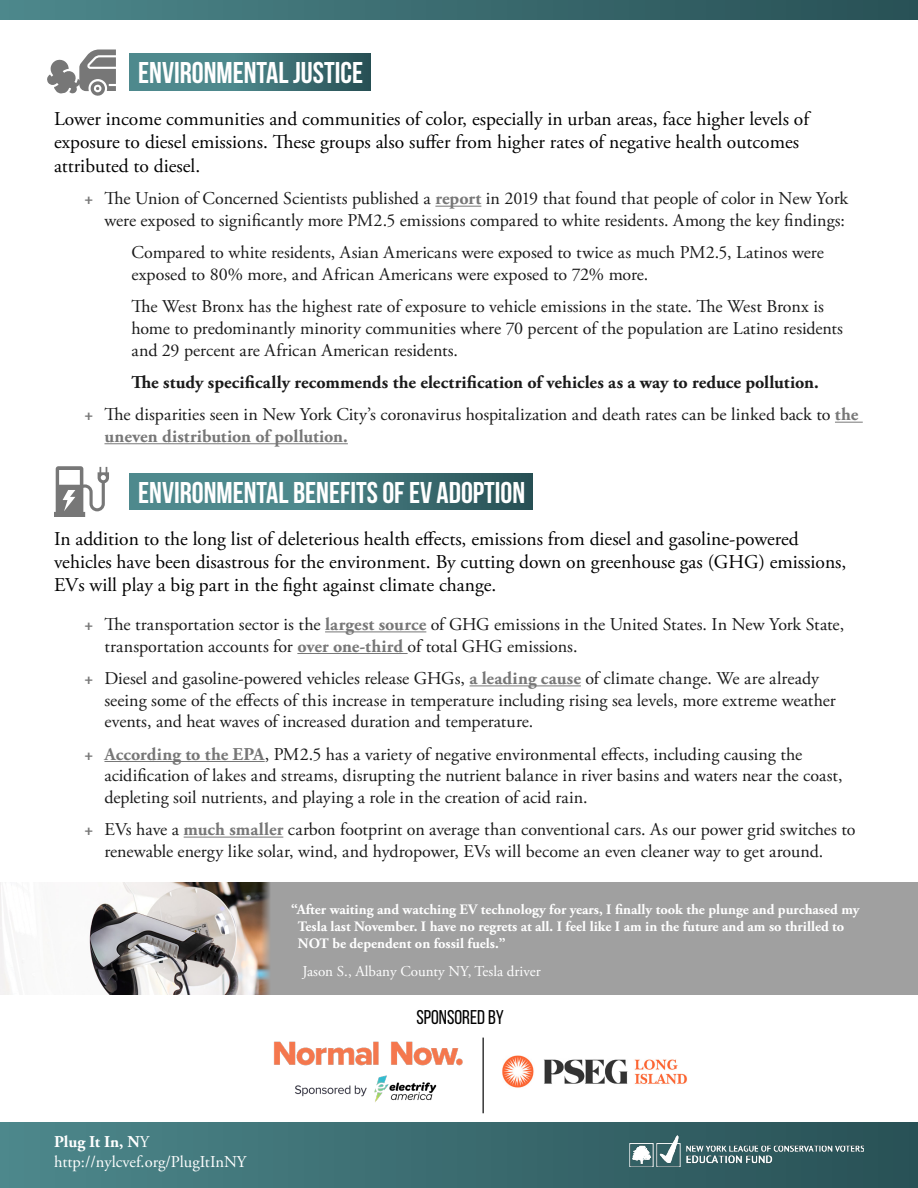
<style>
.page{position:relative;width:918px;height:1188px;background:#fff}
.page>*{position:absolute;margin:0;border:0;box-sizing:border-box;transform-origin:0 0}
.t1{font:700 30px "Bebas Neue";color:#fff}
.t2{font:19.95px "Bebas Neue";color:#000}
.t3{font:19.5px/23.4px "Adobe Garamond Pro";color:#000}
.t4{font:18px/21.6px "Adobe Garamond Pro";color:#1a1a1a}
.t5{font:700 18px "Adobe Garamond Pro";letter-spacing:-.005em;color:#777}
.t6{font:16.5px/19.8px "Adobe Garamond Pro";color:#fff}
.t7{font:15px "Adobe Garamond Pro";color:#fff}
.t8{font:700 14.4px/17.2px "Adobe Garamond Pro";color:#fff}
.s1{font-weight:700;color:#777}
.s2{font-weight:700}
</style>
<div class="page">
<div style="left:0;top:1122px;width:918px;height:66px;background:linear-gradient(to right,#4d878b,#285055)"></div>
<div style="left:0;top:0;width:918px;height:19px;background:linear-gradient(to right,#4d878b,#285055)"></div>
<img style="left:629px;top:1135px;width:235px;height:32px">
<hr style="left:435px;top:206px;width:46px;height:1px;background:#777">
<svg style="left:835px;top:422px;width:28px;height:1px"></svg>
<hr style="left:104px;top:443px;width:244px;height:1px;background:#777">
<hr style="left:325px;top:631px;width:101px;height:1px;background:#777">
<hr style="left:297px;top:653px;width:111px;height:1px;background:#777">
<hr style="left:470px;top:685px;width:111px;height:1px;background:#777">
<hr style="left:104px;top:761px;width:161px;height:1px;background:#777">
<hr style="left:184px;top:837px;width:99px;height:1px;background:#777">
<svg style="left:54px;top:466px;width:55px;height:51px"></svg>
<div style="left:130px;top:54px;width:240px;height:36px;background:linear-gradient(to right,#58989b,#2e595d)"></div>
<div style="left:130px;top:473px;width:402px;height:37px;background:linear-gradient(to right,#58979b,#2e595d)"></div>
<div style="left:0;top:883px;width:918px;height:112px;background:#a0a0a0"></div>
<img style="left:0;top:883px;width:259px;height:112px">
<svg style="left:259px;top:883px;width:11px;height:112px"></svg>
<img style="left:274px;top:1041px;width:189px;height:61px">
<hr style="left:483px;top:1038px;width:1px;height:75px;background:#000">
<svg style="left:47px;top:49px;width:69px;height:47px"></svg>
<img style="left:503px;top:1055px;width:184px;height:33px">
<h1 class="t1" style="left:138px;top:56px;width:226px">ENVIRONMENTAL JUSTICE</h1>
<p class="t3" style="left:54px;top:108px;width:757px">Lower income communities and communities of color, especially in urban areas, face higher levels of exposure to diesel emissions. These groups also suffer from higher rates of negative health outcomes attributed to diesel.</p>
<p class="t4" style="left:84px;top:189px;width:765px;text-align:right"><span class="s1">+</span> The Union of Concerned Scientists published a <span class="s1">report</span> in 2019 that found that people of color in New York were exposed to significantly more PM2.5 emissions compared to white residents. Among the key findings:</p>
<p class="t4" style="left:131px;top:243px;width:694px">Compared to white residents, Asian Americans were exposed to twice as much PM2.5, Latinos were exposed to 80% more, and African Americans were exposed to 72% more.</p>
<p class="t4" style="left:131px;top:297px;width:713px">The West Bronx has the highest rate of exposure to vehicle emissions in the state. The West Bronx is home to predominantly minority communities where 70 percent of the population are Latino residents and 29 percent are African American residents.</p>
<p class="t4" style="left:84px;top:367px;width:776px;line-height:32.4px;text-align:center"><span class="s2">The study specifically recommends the electrification of vehicles as a way to reduce pollution.<br></span><span class="s1">+</span> The disparities seen in New York City’s coronavirus hospitalization and death rates can be linked back to <span class="s1">the</span></p>
<p class="t5" style="left:104px;top:426px;width:245px">uneven distribution of pollution.</p>
<h1 class="t1" style="left:138px;top:476px;width:389px">ENVIRONMENTAL BENEFITS OF EV ADOPTION</h1>
<p class="t3" style="left:54px;top:527px;width:794px">In addition to the long list of deleterious health effects, emissions from diesel and gasoline-powered vehicles have been disastrous for the environment. By cutting down on greenhouse gas (GHG) emissions,<br>EVs will play a big part in the fight against climate change.</p>
<p class="t4" style="left:104px;top:614px;width:741px;text-indent:-20px"><span class="s1">+</span> The transportation sector is the <span class="s1">largest source</span> of GHG emissions in the United States. In New York State, transportation accounts for <span class="s1">over one-third</span> of total GHG emissions.</p>
<p class="t4" style="left:104px;top:668px;width:733px;text-indent:-20px"><span class="s1">+</span> Diesel and gasoline-powered vehicles release GHGs, <span class="s1">a leading cause</span> of climate change. We are already seeing some of the effects of this increase in temperature including rising sea levels, more extreme weather events, and heat waves of increased duration and temperature.</p>
<p class="t4" style="left:104px;top:744px;width:740px;text-indent:-20px"><span class="s1">+ According to the EPA</span>, PM2.5 has a variety of negative environmental effects, including causing the acidification of lakes and streams, disrupting the nutrient balance in river basins and waters near the coast, depleting soil nutrients, and playing a role in the creation of acid rain.</p>
<p class="t4" style="left:104px;top:819px;width:753px;text-indent:-20px"><span class="s1">+</span> EVs have a <span class="s1">much smaller</span> carbon footprint on average than conventional cars. As our power grid switches to renewable energy like solar, wind, and hydropower, EVs will become an even cleaner way to get around.</p>
<p class="t8" style="left:298px;top:901px;width:563px;text-indent:-7px">“After waiting and watching EV technology for years, I finally took the plunge and purchased my<br>Tesla last November. I have no regrets at all. I feel like I am in the future and am so thrilled to<br>NOT be dependent on fossil fuels.”</p>
<p class="t7" style="left:302px;top:963px;width:240px">Jason S., Albany County NY, Tesla driver</p>
<p class="t2" style="left:416px;top:1006px;width:89px">SPONSORED BY</p>
<p class="t6" style="left:54px;top:1133px;width:194px"><span class="s2">Plug It In, N</span>Y http://nylcvef.org/PlugItInNY</p>
</div>
